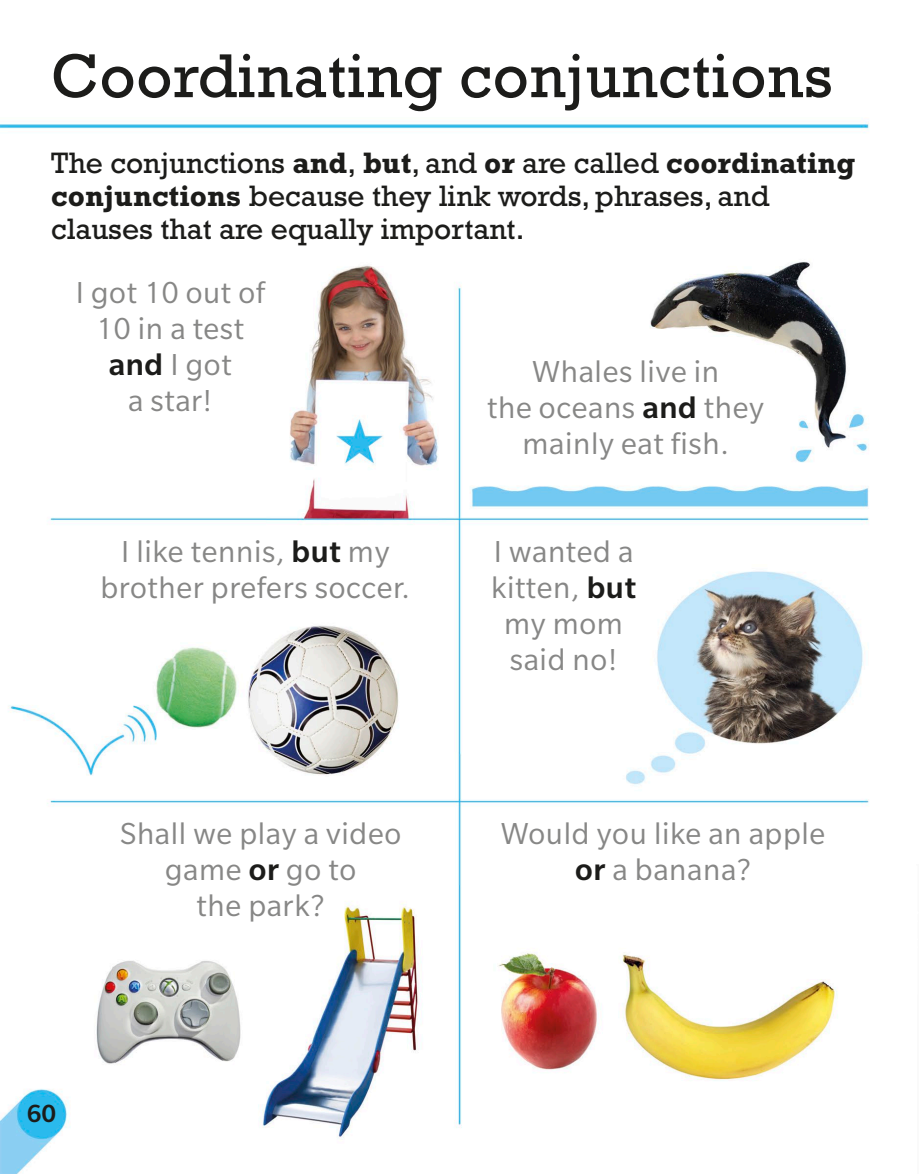
<style>
.page{position:relative;width:919px;height:1174px;background:#fff}
.page>*{position:absolute;margin:0;border:0;box-sizing:border-box;transform-origin:0 0}
.t1{font:63px "Rockwell Std";letter-spacing:.01em;color:#1c1c1a}
.t2{font:33px/36px "Slate Pro";letter-spacing:.02em;color:#878786;text-align:center}
.t3{font:30px/33px "Rockwell Std";color:#1c1c1a}
.t4{font:500 27px "Slate Pro";color:#1c1c1a}
.s1{font-weight:700}
.s2{font-family:"Slate Std";font-weight:500;color:#1c1c1a}
.s3{font-weight:500;color:#1c1c1a}
</style>
<div class="page">
<img style="left:0;top:122px;width:869px;height:1052px">
<h1 class="t1" style="left:51px;top:39px;width:783px">Coordinating conjunctions</h1>
<p class="t3" style="left:51px;top:146px;width:805px">The conjunctions <span class="s1">and</span>, <span class="s1">but</span>, and <span class="s1">or</span> are called <span class="s1">coordinating conjunctions</span> because they link words, phrases, and clauses that are equally important.</p>
<p class="t2" style="left:76px;top:274px;width:190px">I got 10 out of<br>10 in a test <span class="s2">and</span> I got<br>a star!</p>
<p class="t2" style="left:487px;top:353px;width:278px">Whales live in<br>the oceans <span class="s2">and</span> they mainly eat fish.</p>
<p class="t2" style="left:101px;top:533px;width:311px">I like tennis, <span class="s3">but</span> my brother prefers soccer.</p>
<p class="t2" style="left:120px;top:815px;width:283px">Shall we play a video game <span class="s3">or</span> go to<br>the park?</p>
<p class="t4" style="left:27px;top:1098px;width:31px">60</p>
<p class="t2" style="left:491px;top:533px;width:146px">I wanted a kitten, <span class="s3">but </span>my mom said no!</p>
<p class="t2" style="left:500px;top:815px;width:326px">Would you like an apple <span class="s3">or</span> a banana?</p>
</div>
